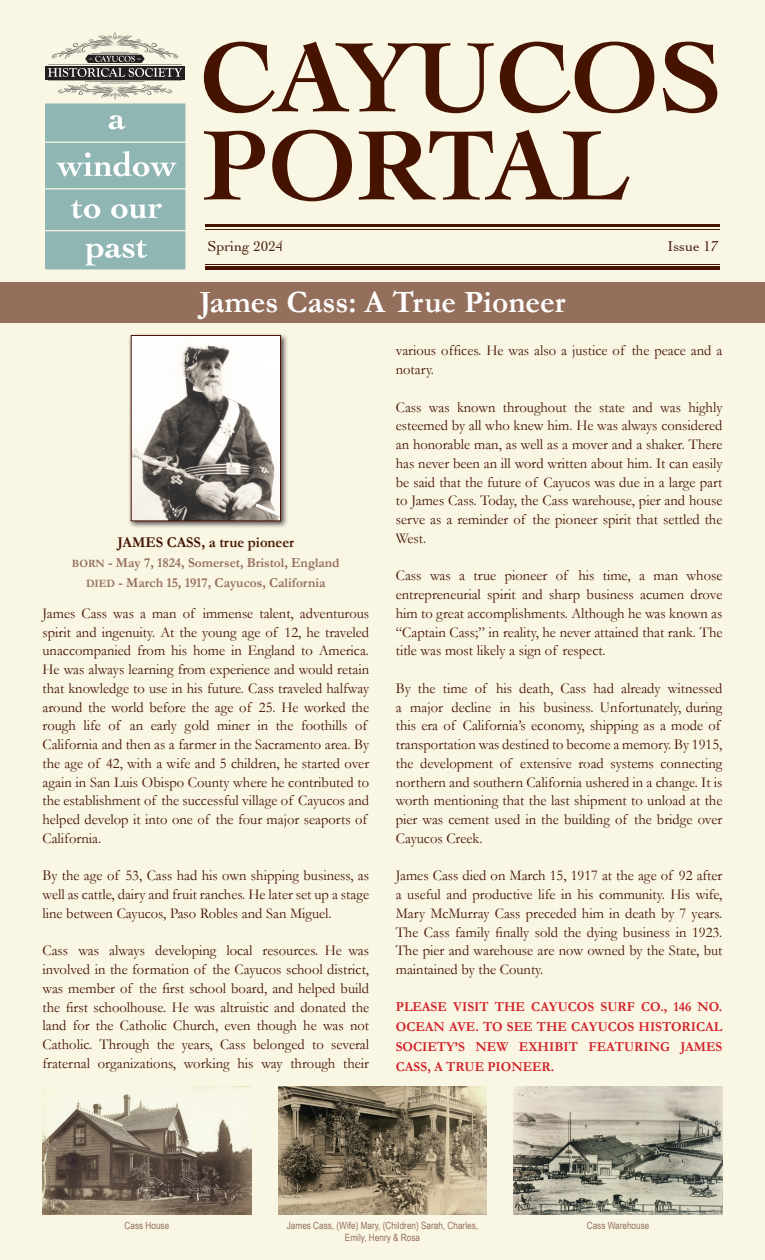
<style>
.page{position:relative;width:765px;height:1260px;background:#faf6e4}
.page>*{position:absolute;margin:0;border:0;box-sizing:border-box;transform-origin:0 0}
.t1{font:700 31.25px "Garamond";color:#fff}
.t2{font:15px/18.8px "Garamond";color:#461301;text-align:justify}
.t3{font:700 15px "Garamond";color:#461301}
.t4{font:15px "Cochin";color:#43180b}
.t5{font:700 13.75px/20px "Garamond";color:#d1232a;text-align:justify}
.t6{font:700 13.75px/20px "Garamond";color:#946f5c;text-align:center}
.t7{font:10px/12px "Arial Narrow";color:#946f5c;text-align:center}
.s1{font-size:11.25px}
</style>
<div class="page">
<div style="left:0;top:283px;width:765px;height:40px;background:#946f5c"></div>
<hr style="left:205px;top:264px;width:515px;height:1px;background:#461301">
<hr style="left:205px;top:266px;width:515px;height:4px;background:#461301">
<hr style="left:205px;top:225px;width:515px;height:2px;background:#461301">
<hr style="left:205px;top:229px;width:515px;height:1px;background:#461301">
<svg style="left:204px;top:42px;width:290px;height:71px"></svg>
<svg style="left:500px;top:42px;width:154px;height:71px"></svg>
<svg style="left:663px;top:42px;width:54px;height:71px"></svg>
<svg style="left:204px;top:131px;width:61px;height:69px"></svg>
<svg style="left:272px;top:130px;width:80px;height:71px"></svg>
<svg style="left:359px;top:130px;width:271px;height:70px"></svg>
<svg style="left:45px;top:31px;width:140px;height:238px"></svg>
<img style="left:278px;top:1087px;width:209px;height:128px">
<img style="left:43px;top:1087px;width:208px;height:128px">
<div style="left:128px;top:332px;width:160px;height:197px;background:#231f20;opacity:.75"></div>
<img style="left:133px;top:337px;width:146px;height:182px">
<div style="left:131px;top:335px;width:150px;height:186px;border:1px solid #461301"></div>
<img style="left:514px;top:1087px;width:208px;height:128px">
<p class="t4" style="left:207px;top:237px;width:77px">Spring 2024</p>
<p class="t4" style="left:668px;top:237px;width:52px">Issue 17</p>
<h1 class="t1" style="left:199px;top:281px;width:368px">James Cass: A True Pioneer</h1>
<p class="t3" style="left:117px;top:532px;width:178px">JAMES CASS, a true pioneer</p>
<p class="t6" style="left:72px;top:553px;width:269px"><span class="s1">BORN</span> - May 7, 1824, Somerset, Bristol, England<br><span class="s1">DIED</span> - March 15, 1917, Cayucos, California</p>
<p class="t2" style="left:42px;top:603px;width:328px;text-align:left">James Cass was a man of immense talent, adventurous spirit and ingenuity. At the young age of 12, he traveled unaccompanied from his home in England to America.<br>He was always learning from experience and would retain that knowledge to use in his future. Cass traveled halfway around the world before the age of 25. He worked the rough life of an early gold miner in the foothills of California and then as a farmer in the Sacramento area. By the age of 42, with a wife and 5 children, he started over again in San Luis Obispo County where he contributed to the establishment of the successful village of Cayucos and helped develop it into one of the four major seaports of California.</p>
<p class="t2" style="left:42px;top:866px;width:328px">By the age of 53, Cass had his own shipping business, as well as cattle, dairy and fruit ranches. He later set up a stage line between Cayucos, Paso Robles and San Miguel.</p>
<p class="t2" style="left:42px;top:941px;width:328px">Cass was always developing local resources. He was involved in the formation of the Cayucos school district, was member of the first school board, and helped build the first schoolhouse. He was altruistic and donated the land for the Catholic Church, even though he was not Catholic. Through the years, Cass belonged to several fraternal organizations, working his way through their</p>
<p class="t2" style="left:396px;top:341px;width:328px">various offices. He was also a justice of the peace and a notary.</p>
<p class="t2" style="left:396px;top:397px;width:328px">Cass was known throughout the state and was highly esteemed by all who knew him. He was always considered an honorable man, as well as a mover and a shaker. There has never been an ill word written about him. It can easily be said that the future of Cayucos was due in a large part to James Cass. Today, the Cass warehouse, pier and house serve as a reminder of the pioneer spirit that settled the West.</p>
<p class="t2" style="left:396px;top:566px;width:328px">Cass was a true pioneer of his time, a man whose entrepreneurial spirit and sharp business acumen drove him to great accomplishments. Although he was known as “Captain Cass;” in reality, he never attained that rank. The title was most likely a sign of respect.</p>
<p class="t2" style="left:396px;top:678px;width:328px;text-align:left">By the time of his death, Cass had already witnessed a major decline in his business. Unfortunately, during this era of California’s economy, shipping as a mode of transportation was destined to become a memory. By 1915, the development of extensive road systems connecting northern and southern California ushered in a change. It is worth mentioning that the last shipment to unload at the pier was cement used in the building of the bridge over Cayucos Creek.</p>
<p class="t2" style="left:396px;top:866px;width:328px">James Cass died on March 15, 1917 at the age of 92 after a useful and productive life in his community. His wife, Mary McMurray Cass preceded him in death by 7 years.<br>The Cass family finally sold the dying business in 1923.<br>The pier and warehouse are now owned by the State, but maintained by the County.</p>
<p class="t5" style="left:396px;top:997px;width:328px">PLEASE VISIT THE CAYUCOS SURF CO., 146 NO.<br>OCEAN AVE. TO SEE THE CAYUCOS HISTORICAL SOCIETY’S NEW EXHIBIT FEATURING JAMES CASS, A TRUE PIONEER.</p>
<p class="t7" style="left:125px;top:1219px;width:46px">Cass House</p>
<p class="t7" style="left:287px;top:1219px;width:193px">James Cass, (Wife) Mary, (Children) Sarah, Charles,<br>Emily, Henry &amp; Rosa</p>
<p class="t7" style="left:587px;top:1219px;width:64px">Cass Warehouse</p>
</div>
